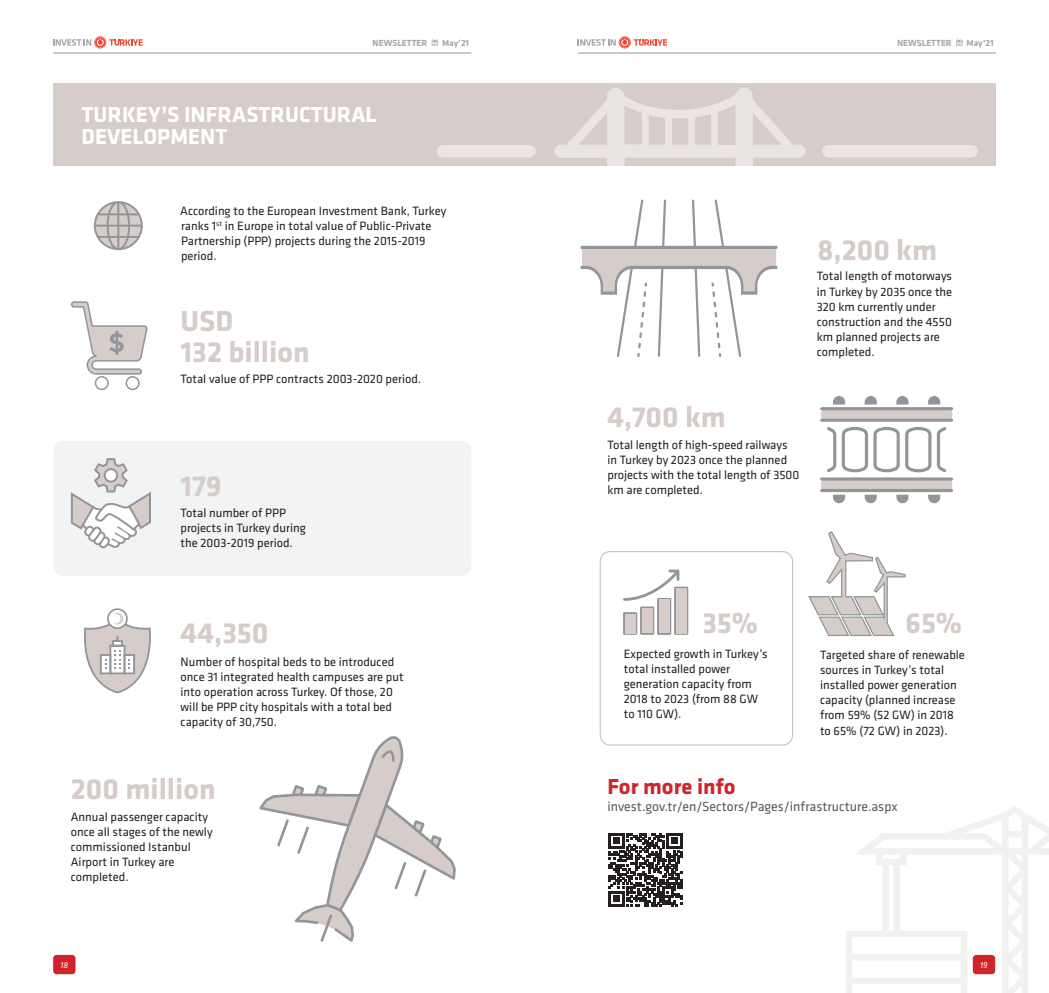
<style>
.page{position:relative;width:1049px;height:993px;background:#fff}
.page>*{position:absolute;margin:0;border:0;box-sizing:border-box;transform-origin:0 0}
.t1{font:700 30px/31.2px "Klavika";color:#d6ccc9}
.t2{font:700 22.5px/22.5px "Klavika";color:#fff}
.t3{font:700 22.5px "Klavika";color:#d1232a}
.t4{font:13.75px "Klavika";color:#57585a}
.t5{font:12.5px/15px "Klavika";color:#231f20}
.t6{font:700 9.12px "Klavika";color:#a8a9ad}
.t7{font:italic 8.75px "Klavika";color:#fff}
</style>
<div class="page">
<div style="left:53px;top:441px;width:418px;height:134px;background:#f2f3f4;border-radius:10px"></div>
<div style="left:600px;top:551px;width:193px;height:194px;border:1px solid #c7c8ca;border-radius:10px"></div>
<svg style="left:846px;top:805px;width:203px;height:187px"></svg>
<div style="left:53px;top:84px;width:943px;height:82px;background:#d6ccc9"></div>
<svg style="left:554px;top:87px;width:251px;height:79px"></svg>
<svg style="left:71px;top:458px;width:80px;height:90px"></svg>
<svg style="left:623px;top:569px;width:65px;height:65px"></svg>
<div style="left:625px;top:613px;width:10px;height:20px;background:#d6ccc9"></div>
<div style="left:642px;top:608px;width:10px;height:25px;background:#d6ccc9"></div>
<div style="left:659px;top:599px;width:10px;height:34px;background:#d6ccc9"></div>
<div style="left:676px;top:588px;width:10px;height:45px;background:#d6ccc9"></div>
<svg style="left:84px;top:608px;width:67px;height:85px"></svg>
<svg style="left:821px;top:396px;width:131px;height:107px"></svg>
<div style="left:95px;top:376px;width:14px;height:14px;border:2px solid #939598;border-radius:50%"></div>
<div style="left:126px;top:376px;width:14px;height:14px;border:2px solid #939598;border-radius:50%"></div>
<svg style="left:70px;top:301px;width:78px;height:74px"></svg>
<svg style="left:94px;top:201px;width:49px;height:49px"></svg>
<svg style="left:608px;top:833px;width:74px;height:73px"></svg>
<svg style="left:580px;top:199px;width:197px;height:158px"></svg>
<div style="left:828px;top:145px;width:144px;height:12px;background:#eae5e3"></div>
<div style="left:443px;top:145px;width:86px;height:12px;background:#eae5e3"></div>
<svg style="left:259px;top:736px;width:197px;height:206px"></svg>
<div style="left:973px;top:954px;width:22px;height:19px;background:#d1232a;border-radius:4px"></div>
<div style="left:53px;top:954px;width:23px;height:19px;background:#d1232a;border-radius:4px"></div>
<svg style="left:808px;top:531px;width:98px;height:105px"></svg>
<svg style="left:53px;top:36px;width:90px;height:12px"></svg>
<hr style="left:578px;top:53px;width:418px;height:1px;background:#939598">
<hr style="left:53px;top:53px;width:418px;height:1px;background:#939598">
<svg style="left:578px;top:36px;width:89px;height:12px"></svg>
<svg style="left:432px;top:39px;width:6px;height:7px"></svg>
<svg style="left:956px;top:39px;width:6px;height:7px"></svg>
<p class="t6" style="left:373px;top:38px;width:56px">NEWSLETTER</p>
<p class="t6" style="left:442px;top:38px;width:29px">May’21</p>
<p class="t6" style="left:897px;top:38px;width:56px">NEWSLETTER</p>
<p class="t6" style="left:966px;top:38px;width:29px">May’21</p>
<h2 class="t2" style="left:82px;top:103px;width:297px">TURKEY’S INFRASTRUCTURAL<br>DEVELOPMENT</h2>
<p class="t5" style="left:180px;top:204px;width:267px">According to the European Investment Bank, Turkey ranks 1<sup>st</sup> in Europe in total value of Public-Private Partnership (PPP) projects during the 2015-2019 period.</p>
<h1 class="t1" style="left:181px;top:306px;width:130px">USD<br>132 billion</h1>
<p class="t5" style="left:181px;top:371px;width:242px">Total value of PPP contracts 2003-2020 period.</p>
<h1 class="t1" style="left:181px;top:471px;width:43px">179</h1>
<p class="t5" style="left:181px;top:505px;width:127px">Total number of PPP projects in Turkey during the 2003-2019 period.</p>
<h1 class="t1" style="left:181px;top:618px;width:89px">44,350</h1>
<p class="t5" style="left:181px;top:654px;width:224px">Number of hospital beds to be introduced once 31 integrated health campuses are put into operation across Turkey. Of those, 20 will be PPP city hospitals with a total bed capacity of 30,750.</p>
<h1 class="t1" style="left:71px;top:773px;width:146px">200 million</h1>
<p class="t5" style="left:71px;top:809px;width:143px">Annual passenger capacity once all stages of the newly commissioned Istanbul<br>Airport in Turkey are completed.</p>
<h1 class="t1" style="left:817px;top:235px;width:121px">8,200 km</h1>
<p class="t5" style="left:817px;top:269px;width:137px">Total length of motorways in Turkey by 2035 once the<br>320 km currently under construction and the 4550 km planned projects are completed.</p>
<h1 class="t1" style="left:607px;top:402px;width:120px">4,700 km</h1>
<p class="t5" style="left:607px;top:437px;width:193px">Total length of high-speed railways in Turkey by 2023 once the planned projects with the total length of 3500 km are completed.</p>
<h1 class="t1" style="left:702px;top:608px;width:57px">35%</h1>
<h1 class="t1" style="left:905px;top:608px;width:58px">65%</h1>
<p class="t5" style="left:624px;top:646px;width:145px">Expected growth in Turkey’s total installed power generation capacity from<br>2018 to 2023 (from 88 GW to 110 GW).</p>
<p class="t5" style="left:820px;top:647px;width:146px">Targeted share of renewable sources in Turkey’s total installed power generation capacity (planned increase from 59% (52 GW) in 2018 to 65% (72 GW) in 2023).</p>
<h2 class="t3" style="left:607px;top:774px;width:130px">For more info</h2>
<p class="t4" style="left:607px;top:798px;width:292px">invest.gov.tr/en/Sectors/Pages/infrastructure.aspx</p>
<p class="t7" style="left:60px;top:958px;width:9px">18</p>
<p class="t7" style="left:980px;top:958px;width:9px">19</p>
</div>
